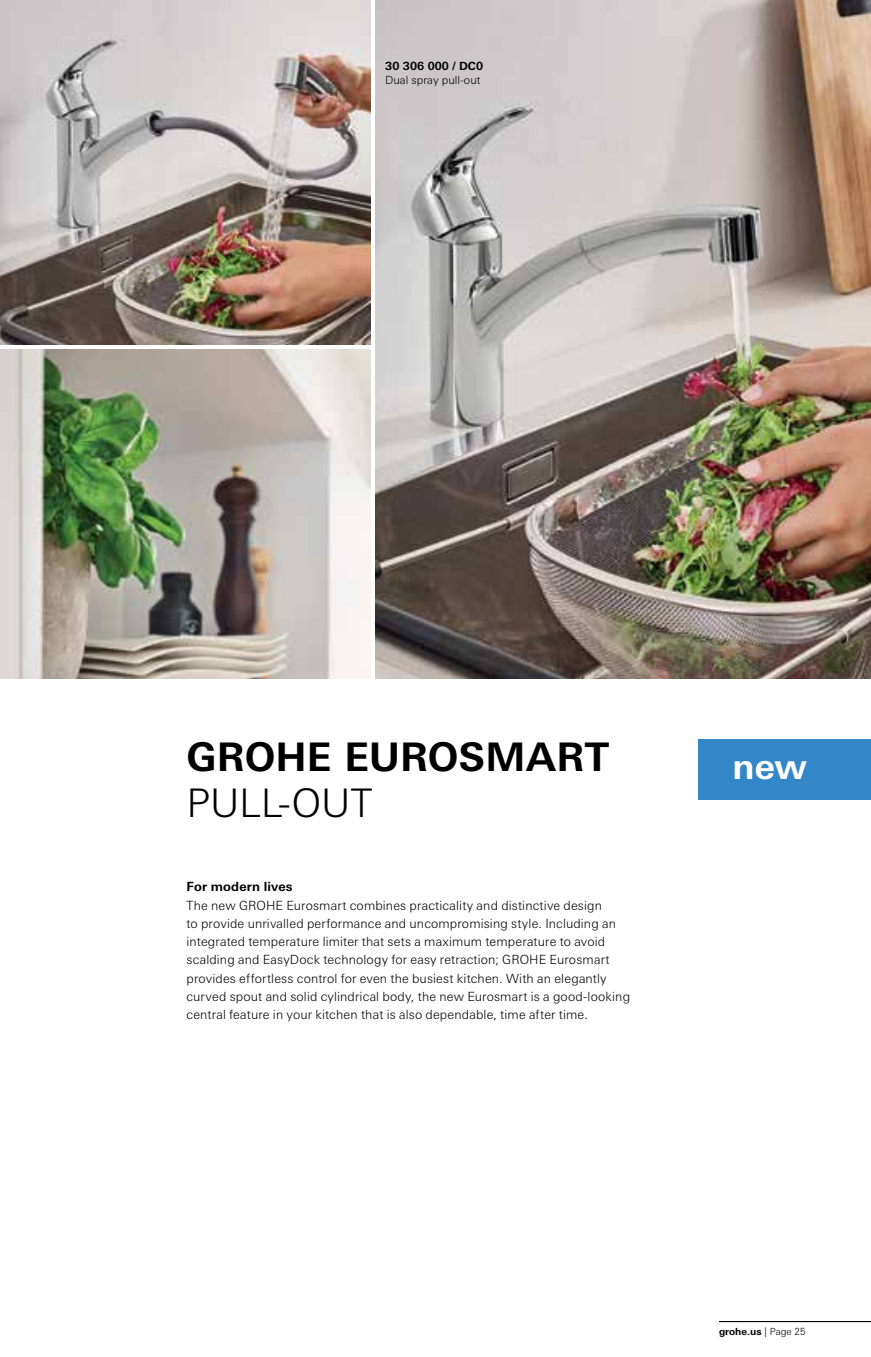
<style>
.page{position:relative;width:871px;height:1357px;background:#fff}
.page>*{position:absolute;margin:0;border:0;box-sizing:border-box;transform-origin:0 0}
.t1{font:700 39.38px "LT Univers Basic";color:#000}
.t2{font:300 39.38px "LT Univers Basic";color:#000}
.t3{font:700 35.1px "LT Univers Basic";color:#fff}
.t4{font:300 12.6px/18.2px "LT Univers Basic";letter-spacing:.01em;color:#000}
.t5{font:700 12.6px "LT Univers Basic";letter-spacing:.015em;color:#000}
.t6{font:300 11.25px "LT Univers Basic";color:#000}
.t7{font:700 11.25px "LT Univers Basic";color:#000}
.t8{font:700 9.9px "LT Univers Basic";color:#000}
.s1{font-weight:300}
</style>
<div class="page">
<hr style="left:719px;top:1321px;width:152px;height:1px;background:#000">
<img style="left:375px;top:0;width:496px;height:678px">
<img style="left:0;top:0;width:370px;height:344px">
<img style="left:0;top:349px;width:370px;height:329px">
<div style="left:699px;top:739px;width:172px;height:61px;background:#3386c7"></div>
<p class="t7" style="left:385px;top:59px;width:99px">30 306 000 / DC0</p>
<p class="t6" style="left:385px;top:73px;width:97px">Dual spray pull-out</p>
<h1 class="t1" style="left:186px;top:733px;width:424px">GROHE EUROSMART</h1>
<h1 class="t2" style="left:186px;top:780px;width:187px">PULL-OUT</h1>
<p class="t5" style="left:186px;top:879px;width:108px">For modern lives</p>
<p class="t4" style="left:186px;top:896px;width:445px">The new GROHE Eurosmart combines practicality and distinctive design<br>to provide unrivalled performance and uncompromising style. Including an integrated temperature limiter that sets a maximum temperature to avoid scalding and EasyDock technology for easy retraction; GROHE Eurosmart provides effortless control for even the busiest kitchen. With an elegantly curved spout and solid cylindrical body, the new Eurosmart is a good-looking central feature in your kitchen that is also dependable, time after time.</p>
<h2 class="t3" style="left:732px;top:745px;width:76px">new</h2>
<p class="t8" style="left:719px;top:1325px;width:88px">grohe.us <span class="s1">| Page 25</span></p>
</div>
